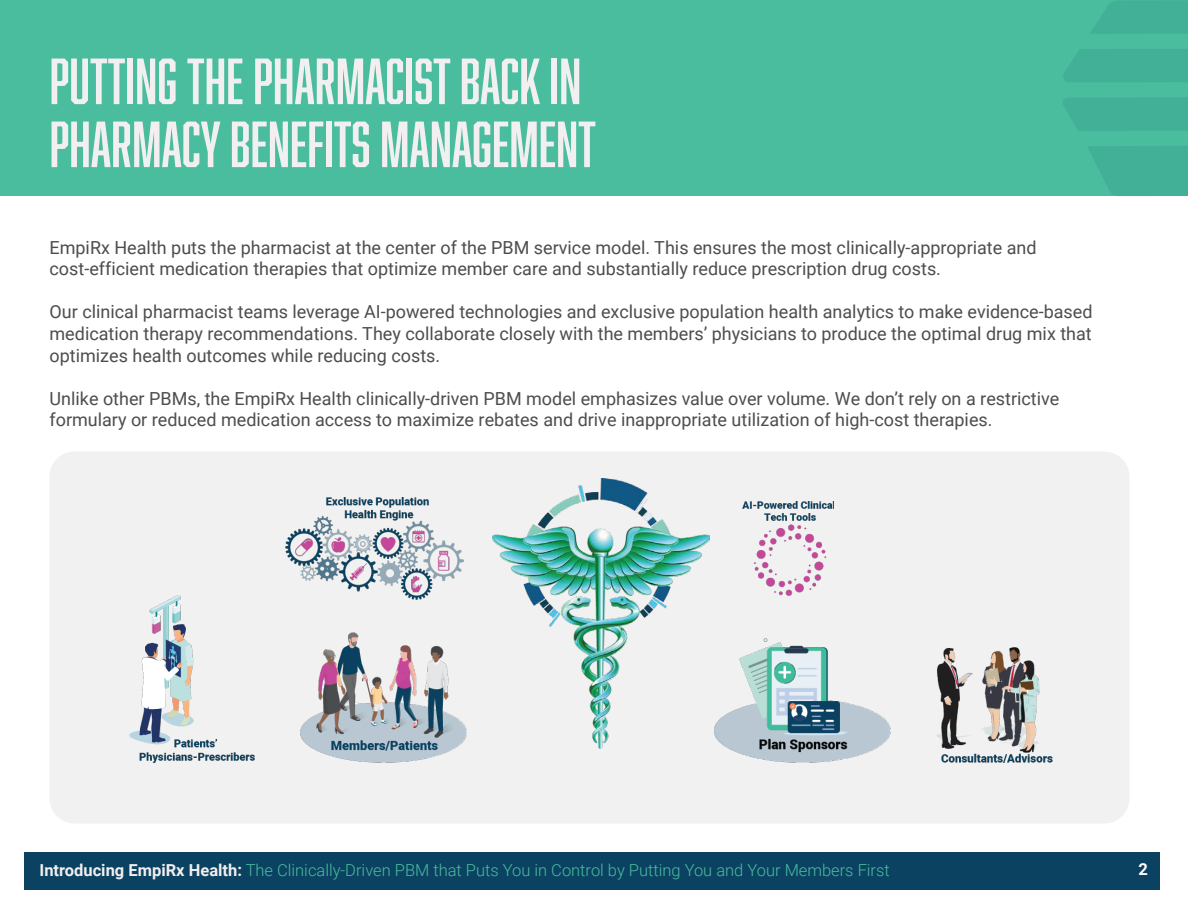
<style>
.page{position:relative;width:1188px;height:918px;background:#fff}
.page>*{position:absolute;margin:0;border:0;box-sizing:border-box;transform-origin:0 0}
.t1{font:60px/63px "Abolition";color:#f1efef}
.t2{font:18px/21.6px "Roboto";color:#4b4d4f}
.t3{font:300 16.5px "Roboto";color:#49bd9d}
.t4{font:700 16.5px "Roboto";color:#fff}
.s1{font-weight:700;color:#f1efef}
</style>
<div class="page">
<div style="left:49px;top:452px;width:1080px;height:372px;background:#f1f1f1;border-radius:25px"></div>
<div style="left:0;top:0;width:1188px;height:196px;background:#49bd9d"></div>
<div style="left:24px;top:852px;width:1135px;height:38px;background:#0b4161"></div>
<img style="left:492px;top:478px;width:217px;height:271px">
<img style="left:937px;top:648px;width:116px;height:114px">
<img style="left:129px;top:596px;width:126px;height:166px">
<img style="left:714px;top:639px;width:177px;height:123px">
<img style="left:300px;top:633px;width:166px;height:129px">
<img style="left:742px;top:502px;width:92px;height:94px">
<img style="left:285px;top:497px;width:179px;height:103px">
<svg style="left:1090px;top:1px;width:98px;height:33px"></svg>
<div style="left:1063px;top:49px;width:125px;height:33px;background:#42b097"></div>
<div style="left:1063px;top:98px;width:125px;height:33px;background:#42b097"></div>
<svg style="left:1088px;top:146px;width:100px;height:50px"></svg>
<h1 class="t1" style="left:50px;top:49px;width:548px">PUTTING THE PHARMACIST BACK IN<br>PHARMACY BENEFITS MANAGEMENT</h1>
<p class="t2" style="left:50px;top:236px;width:989px">EmpiRx Health puts the pharmacist at the center of the PBM service model. This ensures the most clinically-appropriate and cost-efficient medication therapies that optimize member care and substantially reduce prescription drug costs.</p>
<p class="t2" style="left:50px;top:300px;width:1045px;text-align:justify">Our clinical pharmacist teams leverage AI-powered technologies and exclusive population health analytics to make evidence-based medication therapy recommendations. They collaborate closely with the members’ physicians to produce the optimal drug mix that optimizes health outcomes while reducing costs.</p>
<p class="t2" style="left:50px;top:387px;width:1011px">Unlike other PBMs, the EmpiRx Health clinically-driven PBM model emphasizes value over volume. We don’t rely on a restrictive formulary or reduced medication access to maximize rebates and drive inappropriate utilization of high-cost therapies.</p>
<p class="t3" style="left:40px;top:859px;width:852px"><span class="s1">Introducing EmpiRx Health:</span> The Clinically-Driven PBM that Puts You in Control by Putting You and Your Members First</p>
<p class="t4" style="left:1139px;top:858px;width:11px">2</p>
</div>
